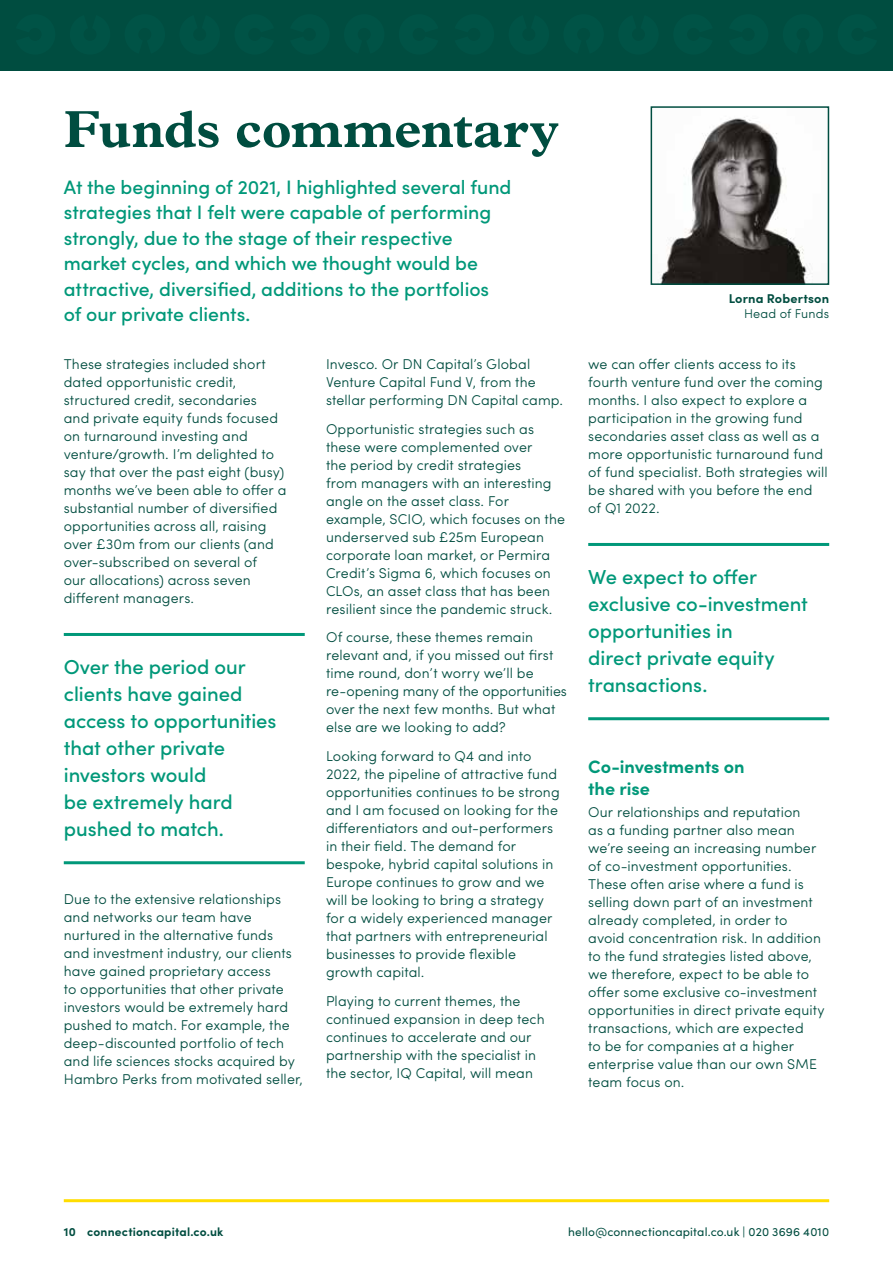
<style>
.page{position:relative;width:893px;height:1263px;background:#fff}
.page>*{position:absolute;margin:0;border:0;box-sizing:border-box;transform-origin:0 0}
.t1{font:700 52.5px "Plantin";letter-spacing:-.005em;color:#004d40}
.t2{font:500 20.25px/27px "Sofia Pro";color:#009879}
.t3{font:500 19.5px/25.5px "Sofia Pro";color:#009879}
.t4{font:700 18px/22.5px "Sofia Pro";color:#009879}
.t5{font:300 14.25px/18px "Sofia Pro";letter-spacing:.005em;color:#004d40}
.t6{font:700 12.75px "Sofia Pro";letter-spacing:.015em;color:#004d40}
.t7{font:300 12.75px "Sofia Pro";letter-spacing:.015em;color:#004d40}
.t8{font:12px "Sofia Pro";letter-spacing:.015em;color:#004d40}
.t9{font:700 12px "Sofia Pro";letter-spacing:.015em;color:#004d40}
</style>
<div class="page">
<hr style="left:64px;top:1199px;width:765px;height:3px;background:#fd0">
<div style="left:0;top:0;width:893px;height:70px;background:#004d40"></div>
<hr style="left:64px;top:633px;width:241px;height:3px;background:#009879">
<hr style="left:64px;top:861px;width:241px;height:3px;background:#009879">
<hr style="left:588px;top:543px;width:241px;height:3px;background:#009879">
<hr style="left:588px;top:717px;width:241px;height:3px;background:#009879">
<img style="left:660px;top:117px;width:152px;height:165px">
<div style="left:651px;top:106px;width:178px;height:179px;border:2px solid #004d40"></div>
<h1 class="t1" style="left:64px;top:98px;width:496px">Funds commentary</h1>
<p class="t3" style="left:64px;top:173px;width:449px">At the beginning of 2021, I highlighted several fund strategies that I felt were capable of performing strongly, due to the stage of their respective market cycles, and which we thought would be attractive, diversified, additions to the portfolios of our private clients.</p>
<p class="t5" style="left:64px;top:354px;width:224px">These strategies included short dated opportunistic credit, structured credit, secondaries<br>and private equity funds focused on turnaround investing and venture/growth. I’m delighted to say that over the past eight (busy) months we’ve been able to offer a substantial number of diversified opportunities across all, raising over £30m from our clients (and over-subscribed on several of<br>our allocations) across seven different managers.</p>
<p class="t5" style="left:326px;top:354px;width:239px">Invesco. Or DN Capital’s Global<br>Venture Capital Fund V, from the stellar performing DN Capital camp.</p>
<p class="t5" style="left:326px;top:419px;width:240px">Opportunistic strategies such as these were complemented over<br>the period by credit strategies<br>from managers with an interesting angle on the asset class. For example, SCIO, which focuses on the underserved sub £25m European corporate loan market, or Permira Credit’s Sigma 6, which focuses on CLOs, an asset class that has been resilient since the pandemic struck.</p>
<p class="t5" style="left:326px;top:627px;width:242px">Of course, these themes remain relevant and, if you missed out first time round, don’t worry we’ll be re-opening many of the opportunities over the next few months. But what else are we looking to add?</p>
<p class="t5" style="left:326px;top:746px;width:235px">Looking forward to Q4 and into<br>2022, the pipeline of attractive fund opportunities continues to be strong and I am focused on looking for the differentiators and out-performers in their field. The demand for bespoke, hybrid capital solutions in<br>Europe continues to grow and we will be looking to bring a strategy for a widely experienced manager that partners with entrepreneurial businesses to provide flexible growth capital.</p>
<p class="t5" style="left:326px;top:991px;width:220px">Playing to current themes, the continued expansion in deep tech continues to accelerate and our partnership with the specialist in the sector, IQ Capital, will mean</p>
<h2 class="t2" style="left:64px;top:652px;width:214px">Over the period our clients have gained access to opportunities that other private investors would<br>be extremely hard pushed to match.</h2>
<p class="t5" style="left:64px;top:889px;width:241px">Due to the extensive relationships and networks our team have nurtured in the alternative funds<br>and investment industry, our clients have gained proprietary access<br>to opportunities that other private investors would be extremely hard pushed to match. For example, the deep-discounted portfolio of tech and life sciences stocks acquired by Hambro Perks from motivated seller,</p>
<p class="t6" style="left:729px;top:288px;width:102px">Lorna Robertson</p>
<p class="t7" style="left:744px;top:304px;width:87px">Head of Funds</p>
<p class="t5" style="left:588px;top:354px;width:241px">we can offer clients access to its fourth venture fund over the coming months. I also expect to explore a participation in the growing fund secondaries asset class as well as a more opportunistic turnaround fund of fund specialist. Both strategies will be shared with you before the end of Q1 2022.</p>
<h2 class="t2" style="left:588px;top:562px;width:221px">We expect to offer exclusive co-investment opportunities in<br>direct private equity transactions.</h2>
<p class="t4" style="left:588px;top:753px;width:158px">Co-investments on the rise</p>
<p class="t5" style="left:588px;top:802px;width:238px">Our relationships and reputation<br>as a funding partner also mean we’re seeing an increasing number of co-investment opportunities.<br>These often arise where a fund is selling down part of an investment already completed, in order to avoid concentration risk. In addition to the fund strategies listed above, we therefore, expect to be able to offer some exclusive co-investment opportunities in direct private equity transactions, which are expected<br>to be for companies at a higher enterprise value than our own SME team focus on.</p>
<p class="t9" style="left:64px;top:1222px;width:161px">10 connectioncapital.co.uk</p>
<p class="t8" style="left:568px;top:1223px;width:263px">hello@connectioncapital.co.uk | 020 3696 4010</p>
</div>
